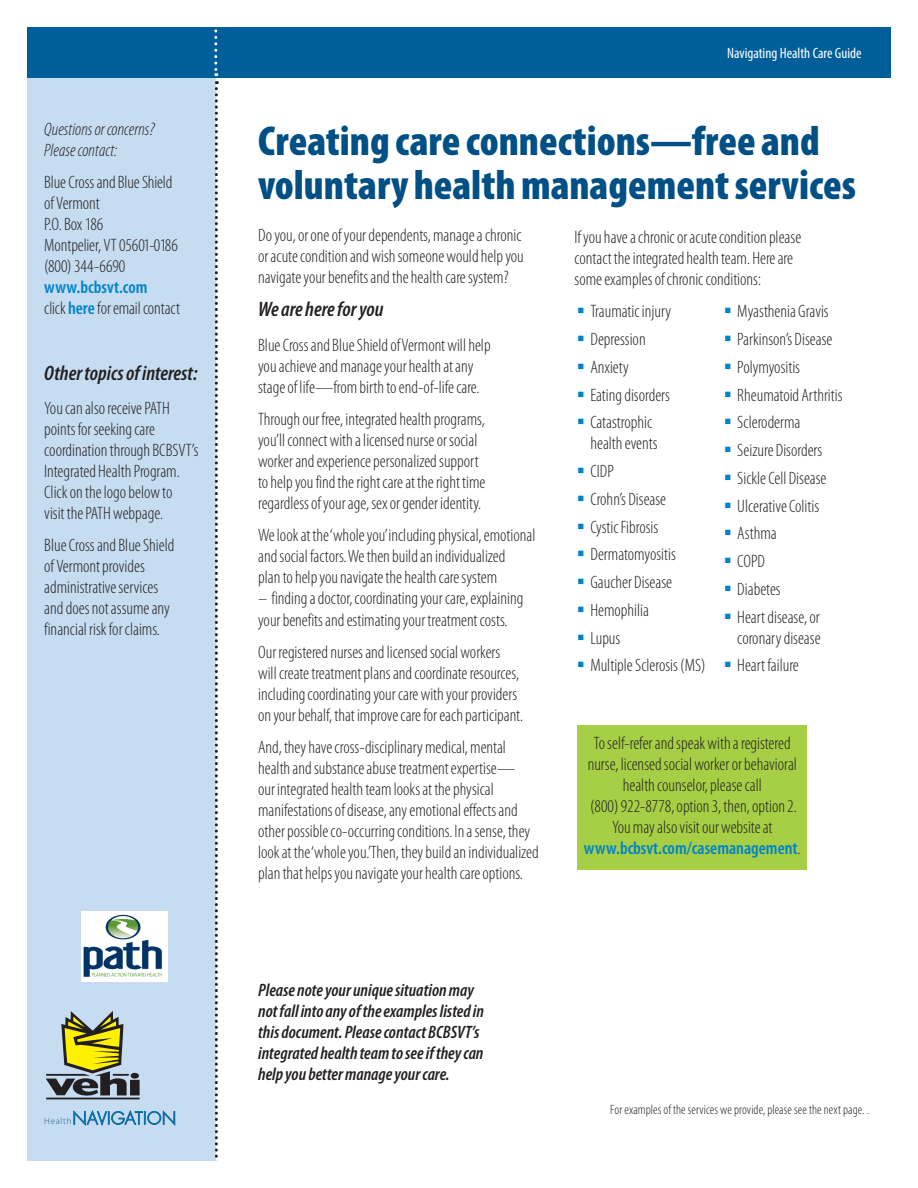
<style>
.page{position:relative;width:918px;height:1188px;background:#fff}
.page>*{position:absolute;margin:0;border:0;box-sizing:border-box;transform-origin:0 0}
.page_headline{font:900 condensed 42px/43.5px "Myriad Pro";color:#005085}
.C_head{font:italic 600 condensed 21px "Myriad Pro";color:#231f20}
.text_body{font:300 condensed 18px/21px "Myriad Pro";color:#231f20}
.text_body-2{font:italic 600 condensed 18px/21px "Myriad Pro";color:#231f20}
.text_body-3{font:italic 300 condensed 18px/21px "Myriad Pro";color:#231f20}
.t1{font:300 16.8px "Futura Std";letter-spacing:.025em;color:#0082c8}
.t2{font:condensed 15px "Myriad Pro";color:#fff}
.t3{font:300 condensed 13.5px "Myriad Pro";letter-spacing:.005em;color:#231f20}
.s1{font-weight:600;color:#0082c8}
.s2{font-family:"Myriad Pro";font-size:9px;color:#1a5883}
</style>
<div class="page">
<div style="left:0;top:0;width:216px;height:1188px;background:#c5dcf1"></div>
<div style="left:0;top:0;width:918px;height:78px;background:#005f9b"></div>
<svg style="left:214px;top:29px;width:4px;height:1129px"></svg>
<svg style="left:73px;top:1110px;width:102px;height:16px"></svg>
<div style="left:130px;top:1080px;width:10px;height:15px;background:#231f20"></div>
<hr style="left:46px;top:1098px;width:94px;height:1px;background:#231f20">
<div style="left:131px;top:1073px;width:8px;height:6px;background:#231f20;border-radius:50%"></div>
<svg style="left:46px;top:1011px;width:83px;height:85px"></svg>
<div style="left:577px;top:725px;width:229px;height:145px;background:#a6cf46"></div>
<img style="left:81px;top:912px;width:87px;height:69px">
<div style="left:0;top:0;width:918px;height:1188px;border:27px solid #fff"></div>
<p class="text_body-3" style="left:44px;top:118px;width:112px">Questions or concerns?<br>Please contact:</p>
<p class="text_body" style="left:44px;top:172px;width:137px">Blue Cross and Blue Shield of Vermont<br>P.O. Box 186<br>Montpelier, VT 05601-0186 (800) 344-6690 <span class="s1">www.bcbsvt.com<br></span>click <span class="s1">here</span> for email contact</p>
<p class="C_head" style="left:44px;top:360px;width:155px">Other topics of interest:</p>
<p class="text_body" style="left:44px;top:398px;width:156px">You can also receive PATH points for seeking care coordination through BCBSVT’s<br>Integrated Health Program.<br>Click on the logo below to<br>visit the PATH webpage.</p>
<p class="text_body" style="left:44px;top:535px;width:132px">Blue Cross and Blue Shield of Vermont provides administrative services and does not assume any financial risk for claims.</p>
<p class="t1" style="left:44px;top:1108px;width:133px"><span class="s2">Health</span>NAVIGATION</p>
<p class="t2" style="left:727px;top:44px;width:136px">Navigating Health Care Guide</p>
<p class="page_headline" style="left:258px;top:118px;width:599px">Creating care connections—free and voluntary health management services</p>
<p class="text_body" style="left:258px;top:224px;width:267px">Do you, or one of your dependents, manage a chronic or acute condition and wish someone would help you navigate your benefits and the health care system?</p>
<p class="C_head" style="left:258px;top:296px;width:127px">We are here for you</p>
<p class="text_body" style="left:258px;top:334px;width:234px">Blue Cross and Blue Shield of Vermont will help you achieve and manage your health at any stage of life—from birth to end-of-life care.</p>
<p class="text_body" style="left:258px;top:408px;width:229px">Through our free, integrated health programs, you’ll connect with a licensed nurse or social worker and experience personalized support to help you find the right care at the right time regardless of your age, sex or gender identity.</p>
<p class="text_body" style="left:258px;top:524px;width:279px">We look at the ‘whole you’including physical, emotional and social factors. We then build an individualized<br>plan to help you navigate the health care system</p>
<p class="text_body" style="left:258px;top:587px;width:267px;line-height:22.5px">– finding a doctor, coordinating your care, explaining your benefits and estimating your treatment costs.</p>
<p class="text_body" style="left:258px;top:642px;width:266px">Our registered nurses and licensed social workers will create treatment plans and coordinate resources, including coordinating your care with your providers on your behalf, that improve care for each participant.</p>
<p class="text_body" style="left:258px;top:737px;width:282px">And, they have cross-disciplinary medical, mental health and substance abuse treatment expertise—<br>our integrated health team looks at the physical manifestations of disease, any emotional effects and other possible co-occurring conditions. In a sense, they look at the ‘whole you.’Then, they build an individualized plan that helps you navigate your health care options.</p>
<p class="text_body" style="left:575px;top:226px;width:228px">If you have a chronic or acute condition please contact the integrated health team. Here are some examples of chronic conditions:</p>
<p class="text_body" style="left:590px;top:301px;width:82px">Traumatic injury</p>
<p class="text_body" style="left:590px;top:328px;width:57px">Depression</p>
<p class="text_body" style="left:590px;top:356px;width:40px">Anxiety</p>
<p class="text_body" style="left:590px;top:384px;width:81px">Eating disorders</p>
<p class="text_body" style="left:590px;top:412px;width:69px">Catastrophic health events</p>
<p class="text_body" style="left:590px;top:460px;width:25px">CIDP</p>
<p class="text_body" style="left:590px;top:488px;width:77px">Crohn’s Disease</p>
<p class="text_body" style="left:590px;top:516px;width:69px">Cystic Fibrosis</p>
<p class="text_body" style="left:590px;top:544px;width:87px">Dermatomyositis</p>
<p class="text_body" style="left:590px;top:571px;width:83px">Gaucher Disease</p>
<p class="text_body" style="left:590px;top:599px;width:60px">Hemophilia</p>
<p class="text_body" style="left:590px;top:627px;width:31px">Lupus</p>
<p class="text_body" style="left:590px;top:655px;width:117px">Multiple Sclerosis (MS)</p>
<p class="text_body" style="left:737px;top:301px;width:93px">Myasthenia Gravis</p>
<p class="text_body" style="left:737px;top:328px;width:97px">Parkinson’s Disease</p>
<p class="text_body" style="left:737px;top:356px;width:64px">Polymyositis</p>
<p class="text_body" style="left:737px;top:384px;width:107px">Rheumatoid Arthritis</p>
<p class="text_body" style="left:737px;top:412px;width:65px">Scleroderma</p>
<p class="text_body" style="left:737px;top:439px;width:87px">Seizure Disorders</p>
<p class="text_body" style="left:737px;top:467px;width:91px">Sickle Cell Disease</p>
<p class="text_body" style="left:737px;top:495px;width:83px">Ulcerative Colitis</p>
<p class="text_body" style="left:737px;top:523px;width:41px">Asthma</p>
<p class="text_body" style="left:737px;top:550px;width:29px">COPD</p>
<p class="text_body" style="left:737px;top:578px;width:45px">Diabetes</p>
<p class="text_body" style="left:737px;top:606px;width:85px">Heart disease, or coronary disease</p>
<p class="text_body" style="left:737px;top:655px;width:63px">Heart failure</p>
<p class="text_body" style="left:584px;top:733px;width:218px;text-align:center">To self-refer and speak with a registered nurse, licensed social worker or behavioral health counselor, please call<br>(800) 922-8778, option 3, then, option 2.<br>You may also visit our website at <span class="s1">www.bcbsvt.com/casemanagement</span>.</p>
<p class="text_body-2" style="left:258px;top:979px;width:227px">Please note your unique situation may not fall into any of the examples listed in this document. Please contact BCBSVT’s integrated health team to see if they can help you better manage your care.</p>
<p class="t3" style="left:610px;top:1102px;width:260px">For examples of the services we provide, please see the next page. .</p>
</div>
